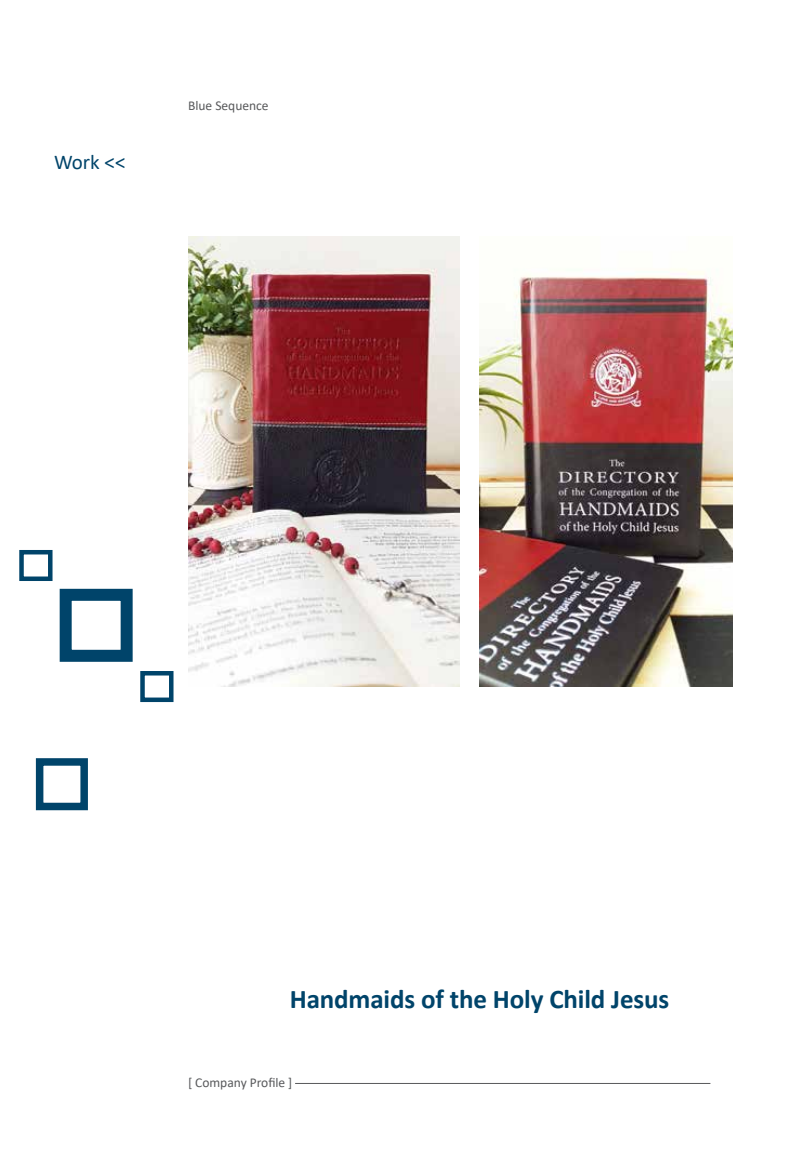
<style>
.page{position:relative;width:787px;height:1149px;background:#fff}
.page>*{position:absolute;margin:0;border:0;box-sizing:border-box;transform-origin:0 0}
.t1{font:700 27px "Calibri";letter-spacing:-.005em;color:#00446a}
.t2{font:21px "Calibri";color:#00446a}
.t3{font:13.5px "Calibri";color:#58595b}
</style>
<div class="page">
<div style="left:60px;top:588px;width:73px;height:73px;border:12px solid #00446a"></div>
<div style="left:19px;top:550px;width:33px;height:31px;border:4px solid #00446a"></div>
<div style="left:140px;top:670px;width:33px;height:31px;border:4px solid #00446a"></div>
<div style="left:36px;top:758px;width:52px;height:52px;border:8px solid #00446a"></div>
<hr style="left:295px;top:1082px;width:415px;height:1px;background:#58595b">
<img style="left:188px;top:236px;width:271px;height:450px">
<img style="left:479px;top:268px;width:253px;height:418px">
<h2 class="t2" style="left:54px;top:147px;width:73px">Work &lt;&lt;</h2>
<p class="t3" style="left:188px;top:96px;width:82px">Blue Sequence</p>
<h1 class="t1" style="left:290px;top:979px;width:381px">Handmaids of the Holy Child Jesus</h1>
<p class="t3" style="left:188px;top:1073px;width:106px">[ Company Profile ]</p>
</div>
